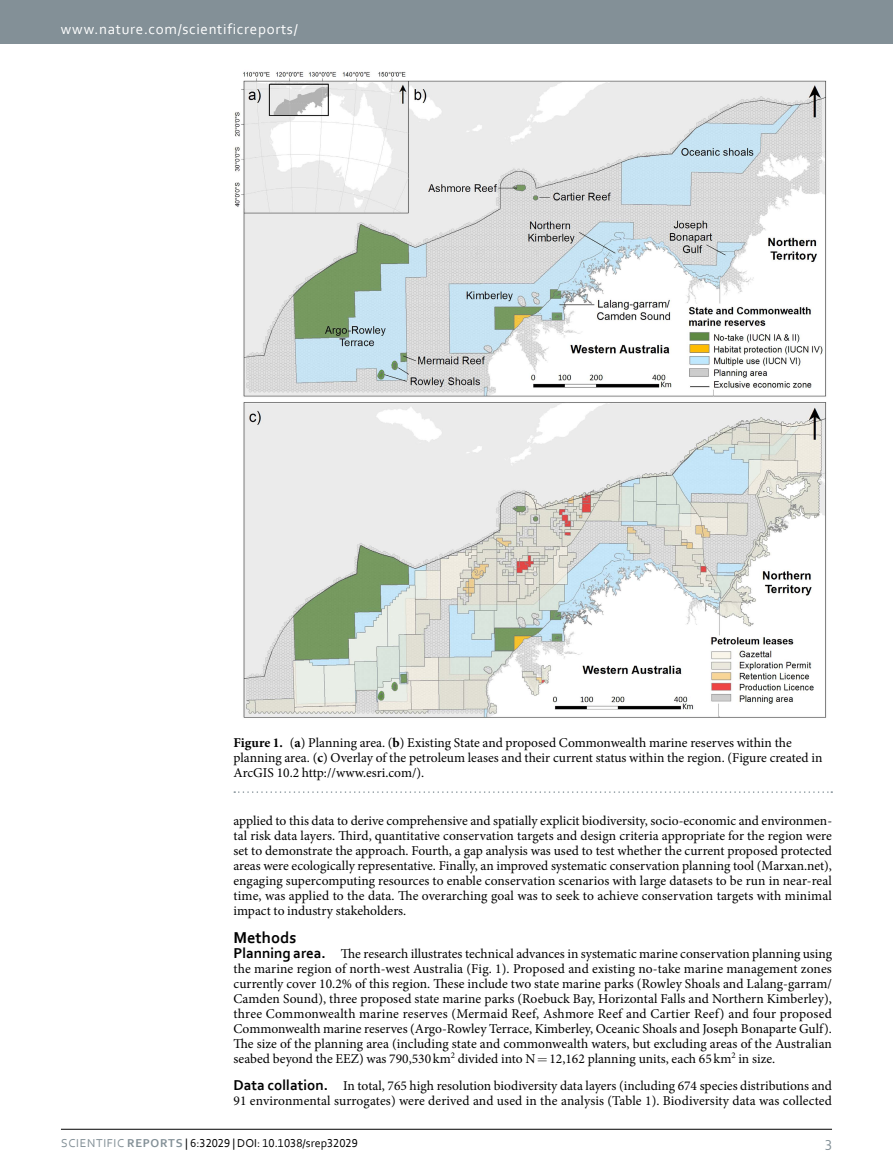
<style>
.page{position:relative;width:893px;height:1174px;background:#fff}
.page>*{position:absolute;margin:0;border:0;box-sizing:border-box;transform-origin:0 0}
.t1{font:700 16.5px "Corbel";color:#000}
.t2{font:15px "Corbel";letter-spacing:.045em;color:#fff}
.t3{font:15px "Corbel";color:#839097}
.t4{font:13.5px/15px "Minion Pro";color:#000;text-align:justify}
.t5{font:12px "Corbel";color:#000}
.s1{font-weight:700}
.s2{font-family:"Corbel";font-weight:700;font-size:15px}
.s3{color:#839097}
.s4{font-weight:700;color:#839097}
</style>
<div class="page">
<div style="left:0;top:0;width:893px;height:43px;background:#839097"></div>
<hr style="left:61px;top:1129px;width:771px;height:1px;background:#000">
<img style="left:234px;top:71px;width:593px;height:647px">
<svg style="left:234px;top:791px;width:598px;height:2px"></svg>
<p class="t2" style="left:61px;top:19px;width:238px">www.nature.com/scientificreports/</p>
<p class="t4" style="left:233px;top:735px;width:590px;text-align:left"><span class="s1">Figure 1.</span> (<span class="s1">a</span>) Planning area. (<span class="s1">b</span>) Existing State and proposed Commonwealth marine reserves within the planning area. (<span class="s1">c</span>) Overlay of the petroleum leases and their current status within the region. (Figure created in<br>ArcGIS 10.2 http://www.esri.com/).</p>
<p class="t4" style="left:233px;top:813px;width:600px">applied to this data to derive comprehensive and spatially explicit biodiversity, socio-economic and environmen&shy;tal risk data layers. Third, quantitative conservation targets and design criteria appropriate for the region were set to demonstrate the approach. Fourth, a gap analysis was used to test whether the current proposed protected areas were ecologically representative. Finally, an improved systematic conservation planning tool (Marxan.net), engaging supercomputing resources to enable conservation scenarios with large datasets to be run in near-real time, was applied to the data. The overarching goal was to seek to achieve conservation targets with minimal impact to industry stakeholders.</p>
<p class="t1" style="left:233px;top:927px;width:64px">Methods</p>
<p class="t4" style="left:233px;top:946px;width:600px"><span class="s2">Planning area.</span> The research illustrates technical advances in systematic marine conservation planning using the marine region of north-west Australia (Fig. 1). Proposed and existing no-take marine management zones currently cover 10.2% of this region. These include two state marine parks (Rowley Shoals and Lalang-garram/ Camden Sound), three proposed state marine parks (Roebuck Bay, Horizontal Falls and Northern Kimberley), three Commonwealth marine reserves (Mermaid Reef, Ashmore Reef and Cartier Reef) and four proposed Commonwealth marine reserves (Argo-Rowley Terrace, Kimberley, Oceanic Shoals and Joseph Bonaparte Gulf).<br>The size of the planning area (including state and commonwealth waters, but excluding areas of the Australian seabed beyond the EEZ) was 790,530 km<sup>2</sup> divided into N 12,162 planning units, each 65 km<sup>2</sup> in size.</p>
<p class="t4" style="left:233px;top:1078px;width:600px"><span class="s2">Data collation.</span> In total, 765 high resolution biodiversity data layers (including 674 species distributions and<br>91 environmental surrogates) were derived and used in the analysis (Table 1). Biodiversity data was collected</p>
<p class="t5" style="left:61px;top:1135px;width:298px"><span class="s3">Scientific</span> <span class="s4">Reports</span> | 6:32029 | DOI: 10.1038/srep32029</p>
<p class="t3" style="left:825px;top:1132px;width:8px">3</p>
</div>
